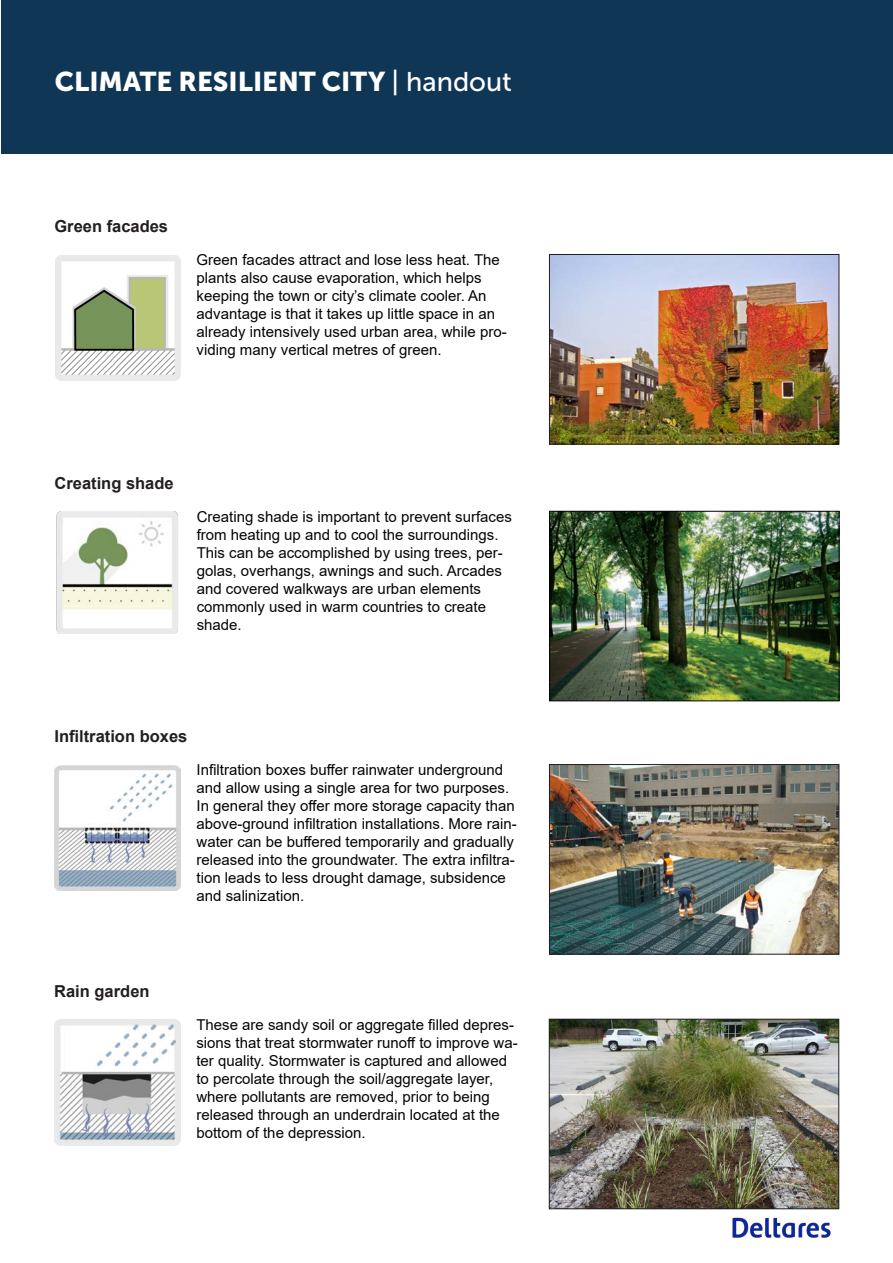
<style>
.page{position:relative;width:893px;height:1263px;background:#fff}
.page>*{position:absolute;margin:0;border:0;box-sizing:border-box;transform-origin:0 0}
.t1{font:27px "Museo Sans 900";color:#fff}
.t2{font:700 16.5px "Arial";color:#231f20}
.t3{font:15px/18px "Arial";color:#040503}
.s1{font-family:"Museo Sans 500"}
</style>
<div class="page">
<div style="left:2px;top:1px;width:891px;height:153px;background:#103655"></div>
<img style="left:723px;top:1209px;width:116px;height:29px">
<img style="left:551px;top:256px;width:286px;height:186px">
<div style="left:549px;top:254px;width:290px;height:190px;border:1px solid #231f20"></div>
<img style="left:551px;top:766px;width:286px;height:186px">
<div style="left:549px;top:764px;width:290px;height:190px;border:1px solid #231f20"></div>
<img style="left:55px;top:255px;width:126px;height:126px">
<img style="left:55px;top:765px;width:125px;height:126px">
<img style="left:551px;top:513px;width:286px;height:186px">
<div style="left:549px;top:511px;width:290px;height:190px;border:1px solid #040503"></div>
<img style="left:56px;top:512px;width:122px;height:121px">
<img style="left:551px;top:1021px;width:286px;height:186px">
<div style="left:549px;top:1019px;width:290px;height:190px;border:1px solid #231f20"></div>
<img style="left:55px;top:1020px;width:125px;height:125px">
<h1 class="t1" style="left:55px;top:66px;width:459px">CLIMATE RESILIENT CITY <span class="s1">| handout</span></h1>
<p class="t2" style="left:54px;top:215px;width:115px">Green facades</p>
<p class="t3" style="left:197px;top:251px;width:312px">Green facades attract and lose less heat. The plants also cause evaporation, which helps keeping the town or city’s climate cooler. An advantage is that it takes up little space in an already intensively used urban area, while pro&shy;viding many vertical metres of green.</p>
<p class="t2" style="left:55px;top:472px;width:121px">Creating shade</p>
<p class="t3" style="left:197px;top:508px;width:317px">Creating shade is important to prevent surfaces from heating up and to cool the surroundings.<br>This can be accomplished by using trees, per&shy;golas, overhangs, awnings and such. Arcades and covered walkways are urban elements commonly used in warm countries to create shade.</p>
<p class="t2" style="left:54px;top:725px;width:134px">Infiltration boxes</p>
<p class="t3" style="left:197px;top:761px;width:322px">Infiltration boxes buffer rainwater underground and allow using a single area for two purposes.<br>In general they offer more storage capacity than above-ground infiltration installations. More rain&shy;water can be buffered temporarily and gradually released into the groundwater. The extra infiltra&shy;tion leads to less drought damage, subsidence and salinization.</p>
<p class="t2" style="left:54px;top:979px;width:97px">Rain garden</p>
<p class="t3" style="left:196px;top:1016px;width:323px">These are sandy soil or aggregate filled depres&shy;sions that treat stormwater runoff to improve wa&shy;ter quality. Stormwater is captured and allowed to percolate through the soil/aggregate layer, where pollutants are removed, prior to being released through an underdrain located at the bottom of the depression.</p>
</div>
